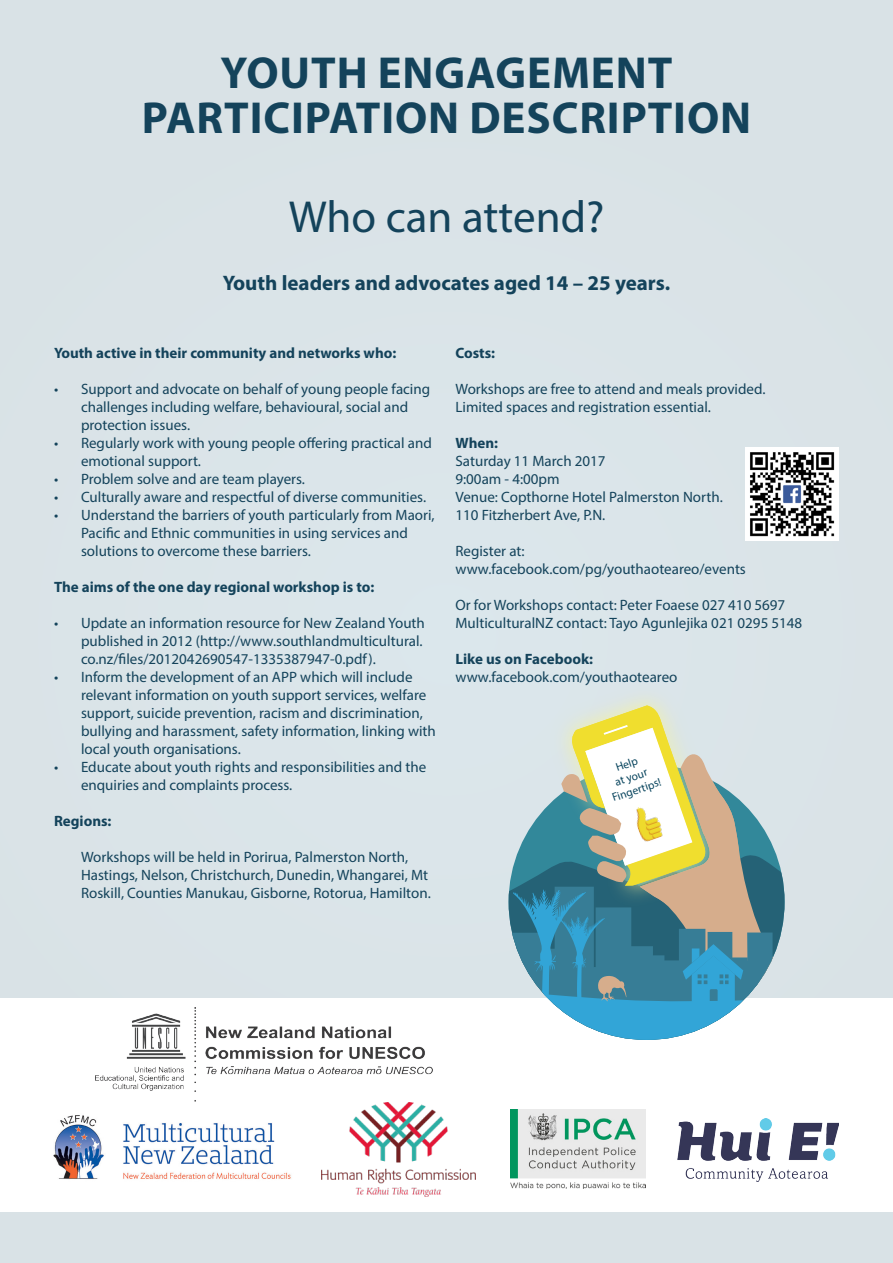
<style>
.page{position:relative;width:893px;height:1263px;background:#dae3e8}
.page>*{position:absolute;margin:0;border:0;box-sizing:border-box;transform-origin:0 0}
.Titles{font:700 45px "Myriad Pro";letter-spacing:.02em;color:#14435b}
.Titles-2{font:45px "Myriad Pro";color:#14435b}
.Titles-3{font:700 21px "Myriad Pro";color:#14435b}
.blue_paragraph{font:15px/18px "Myriad Pro";color:#14435b}
.blue_paragraph-2{font:700 15px "Myriad Pro";color:#14435b}
.t1{font:11.55px/13.8px "Myriad Pro";color:#09455e;text-align:center}
</style>
<div class="page">
<div style="left:0;top:998px;width:893px;height:214px;background:#fff"></div>
<svg style="left:509px;top:705px;width:275px;height:335px"></svg>
<img style="left:625px;top:800px;width:47px;height:46px">
<img style="left:53px;top:1115px;width:238px;height:64px">
<img style="left:322px;top:1103px;width:153px;height:94px">
<img style="left:511px;top:1109px;width:134px;height:79px">
<img style="left:677px;top:1118px;width:161px;height:63px">
<img style="left:96px;top:1007px;width:337px;height:96px">
<img style="left:746px;top:447px;width:92px;height:93px">
<p class="Titles" style="left:220px;top:43px;width:454px">YOUTH ENGAGEMENT</p>
<p class="Titles" style="left:142px;top:88px;width:611px">PARTICIPATION DESCRIPTION</p>
<p class="Titles-2" style="left:289px;top:189px;width:317px">Who can attend?</p>
<p class="Titles-3" style="left:223px;top:269px;width:449px">Youth leaders and advocates aged 14 – 25 years.</p>
<p class="blue_paragraph-2" style="left:54px;top:343px;width:344px">Youth active in their community and networks who:</p>
<p class="blue_paragraph" style="left:81px;top:380px;width:351px;text-indent:-27px">• Support and advocate on behalf of young people facing challenges including welfare, behavioural, social and protection issues.</p>
<p class="blue_paragraph" style="left:81px;top:434px;width:352px;text-indent:-27px">• Regularly work with young people offering practical and emotional support.</p>
<p class="blue_paragraph" style="left:54px;top:470px;width:253px">• Problem solve and are team players.</p>
<p class="blue_paragraph" style="left:54px;top:488px;width:374px">• Culturally aware and respectful of diverse communities.</p>
<p class="blue_paragraph" style="left:81px;top:506px;width:355px;text-indent:-27px">• Understand the barriers of youth particularly from Maori,<br>Pacific and Ethnic communities in using services and solutions to overcome these barriers.</p>
<p class="blue_paragraph-2" style="left:54px;top:577px;width:322px">The aims of the one day regional workshop is to:</p>
<p class="blue_paragraph" style="left:81px;top:614px;width:345px;text-indent:-27px">• Update an information resource for New Zealand Youth published in 2012 (http://www.southlandmulticultural. co.nz/files/2012042690547-1335387947-0.pdf).</p>
<p class="blue_paragraph" style="left:81px;top:668px;width:356px;text-indent:-27px">• Inform the development of an APP which will include relevant information on youth support services, welfare support, suicide prevention, racism and discrimination, bullying and harassment, safety information, linking with local youth organisations.</p>
<p class="blue_paragraph" style="left:81px;top:758px;width:347px;text-indent:-27px">• Educate about youth rights and responsibilities and the enquiries and complaints process.</p>
<p class="blue_paragraph-2" style="left:54px;top:811px;width:59px">Regions:</p>
<p class="blue_paragraph" style="left:81px;top:848px;width:351px">Workshops will be held in Porirua, Palmerston North,<br>Hastings, Nelson, Christchurch, Dunedin, Whangarei, Mt<br>Roskill, Counties Manukau, Gisborne, Rotorua, Hamilton.</p>
<p class="blue_paragraph-2" style="left:455px;top:343px;width:41px">Costs:</p>
<p class="blue_paragraph" style="left:455px;top:380px;width:312px">Workshops are free to attend and meals provided.<br>Limited spaces and registration essential.</p>
<p class="blue_paragraph-2" style="left:455px;top:433px;width:44px">When:</p>
<p class="blue_paragraph" style="left:455px;top:452px;width:152px">Saturday 11 March 2017</p>
<p class="blue_paragraph" style="left:455px;top:470px;width:106px">9:00am - 4:00pm</p>
<p class="blue_paragraph" style="left:455px;top:488px;width:269px">Venue: Copthorne Hotel Palmerston North.</p>
<p class="blue_paragraph" style="left:455px;top:506px;width:151px">110 Fitzherbert Ave, P.N.</p>
<p class="blue_paragraph" style="left:455px;top:542px;width:71px">Register at:</p>
<p class="blue_paragraph" style="left:455px;top:560px;width:292px">www.facebook.com/pg/youthaoteareo/events</p>
<p class="blue_paragraph" style="left:455px;top:596px;width:331px">Or for Workshops contact: Peter Foaese 027 410 5697</p>
<p class="blue_paragraph" style="left:455px;top:614px;width:348px">MulticulturalNZ contact: Tayo Agunlejika 021 0295 5148</p>
<p class="blue_paragraph-2" style="left:455px;top:649px;width:139px">Like us on Facebook:</p>
<p class="blue_paragraph" style="left:455px;top:668px;width:223px">www.facebook.com/youthaoteareo</p>
<p class="t1" style="left:601px;top:765px;width:52px;rotate:-19deg">Help<br>at your<br>Fingertips!</p>
</div>
